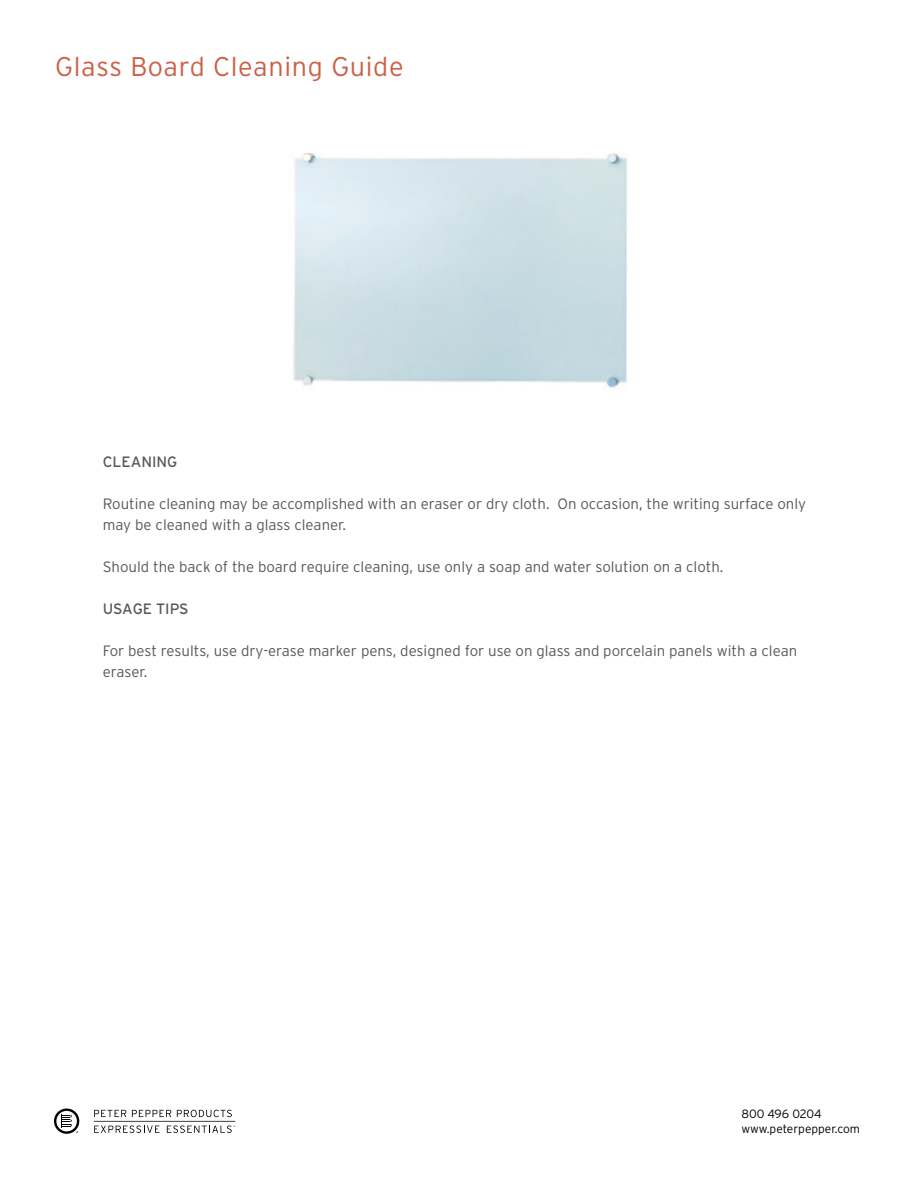
<style>
.page{position:relative;width:918px;height:1188px;background:#fff}
.page>*{position:absolute;margin:0;border:0;box-sizing:border-box;transform-origin:0 0}
.t1{font:300 27px "Interstate";letter-spacing:.025em;color:#cb6146}
.InstructionStep{font:300 15px/21px "Interstate";color:#57595b}
.InstructionStep-2{font:15px "Interstate";color:#57595b}
.t2{font:300 12px/14.4px "Interstate";color:#000}
.t3{font:2.7px "Interstate";color:#000}
.t4{font:2.1px "Interstate";color:#000}
</style>
<div class="page">
<svg style="left:54px;top:1109px;width:25px;height:25px"></svg>
<svg style="left:94px;top:1110px;width:32px;height:7px"></svg>
<svg style="left:132px;top:1110px;width:39px;height:7px"></svg>
<svg style="left:177px;top:1110px;width:55px;height:7px"></svg>
<svg style="left:94px;top:1125px;width:66px;height:8px"></svg>
<svg style="left:167px;top:1125px;width:65px;height:8px"></svg>
<hr style="left:94px;top:1121px;width:141px;height:1px;background:#404041">
<img style="left:293px;top:153px;width:334px;height:235px">
<p class="t1" style="left:55px;top:51px;width:350px">Glass Board Cleaning Guide</p>
<p class="InstructionStep-2" style="left:103px;top:453px;width:76px">CLEANING</p>
<p class="InstructionStep" style="left:103px;top:493px;width:705px">Routine cleaning may be accomplished with an eraser or dry cloth. On occasion, the writing surface only may be cleaned with a glass cleaner.</p>
<p class="InstructionStep" style="left:103px;top:556px;width:622px">Should the back of the board require cleaning, use only a soap and water solution on a cloth.</p>
<p class="InstructionStep-2" style="left:103px;top:600px;width:87px">USAGE TIPS</p>
<p class="InstructionStep" style="left:103px;top:640px;width:696px">For best results, use dry-erase marker pens, designed for use on glass and porcelain panels with a clean eraser.</p>
<p class="t3" style="left:76px;top:1130px;width:4px">®</p>
<p class="t4" style="left:234px;top:1125px;width:3px">®</p>
<p class="t2" style="left:741px;top:1107px;width:120px">800 496 0204 www.peterpepper.com</p>
</div>
